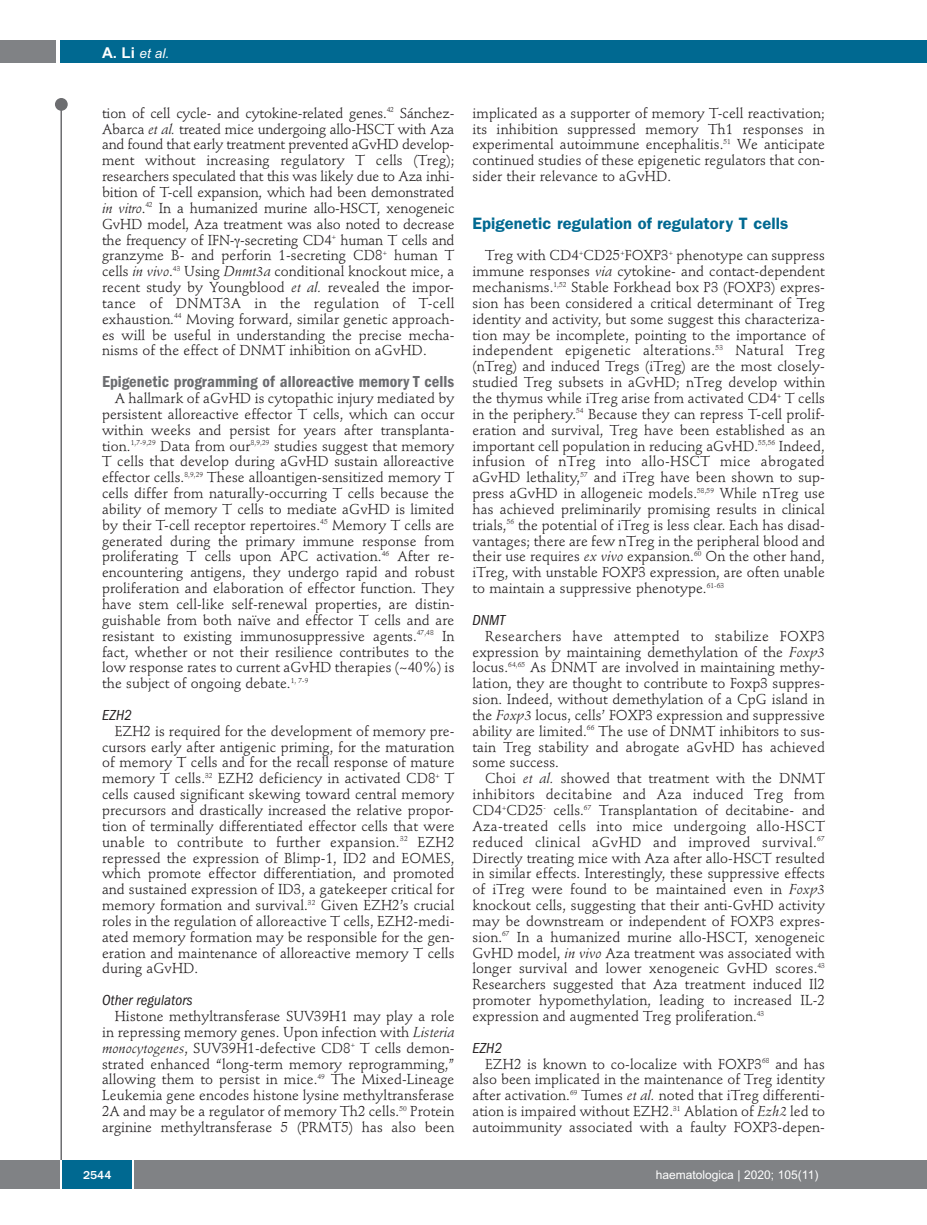
<style>
.page{position:relative;width:927px;height:1225px;background:#fff}
.page>*{position:absolute;margin:0;border:0;box-sizing:border-box;transform-origin:0 0}
.t1{font:600 condensed 16.5px "Franklin Gothic";letter-spacing:.005em;color:#6c6d70}
.t2{font:600 16.5px "Franklin Gothic";letter-spacing:.005em;color:#006991}
.t3{font:italic condensed 15px "Franklin Gothic";letter-spacing:.005em;color:#231f20}
.t4{font:14.25px/15.9px "Stempel Schneidler";letter-spacing:.005em;color:#231f20;text-align:justify}
.t5{font:italic 13.5px "Arial";color:#fff}
.t6{font:12px "Arial";color:#fff}
.t7{font:500 12px "Franklin Gothic";color:#fff}
.s1{font-weight:700;font-style:normal;font-size:15px}
.s2{font-style:italic}
</style>
<div class="page">
<div style="left:911px;top:40px;width:16px;height:22px;background:#006991"></div>
<div style="left:910px;top:1160px;width:17px;height:28px;background:#808285"></div>
<div style="left:55px;top:98px;width:13px;height:13px;background:#6c6d70;border-radius:50%"></div>
<hr style="left:60px;top:101px;width:2px;height:1061px;background:#6c6d70">
<div style="left:60px;top:40px;width:852px;height:22px;background:#006991"></div>
<div style="left:0;top:40px;width:56px;height:22px;background:#808285"></div>
<div style="left:0;top:1160px;width:911px;height:28px;background:#808285"></div>
<div style="left:62px;top:1160px;width:71px;height:28px;background:#006991"></div>
<hr style="left:60px;top:1160px;width:2px;height:28px;background:#fff">
<svg style="left:133px;top:1160px;width:1px;height:28px"></svg>
<p class="t5" style="left:102px;top:45px;width:69px"><span class="s1">A. Li</span> et al.</p>
<p class="t4" style="left:102px;top:106px;width:354px">tion of cell cycle- and cytokine-related genes.<sup>42</sup> Sánchez-Abarca <span class="s2">et al.</span> treated mice undergoing allo-HSCT with Aza and found that early treatment prevented aGvHD develop&shy;ment without increasing regulatory T cells (Treg); researchers speculated that this was likely due to Aza inhi&shy;bition of T-cell expansion, which had been demonstrated <span class="s2">in vitro</span>.<sup>42</sup> In a humanized murine allo-HSCT, xenogeneic GvHD model, Aza treatment was also noted to decrease the frequency of IFN- -secreting CD4<sup>+</sup> human T cells and granzyme B- and perforin 1-secreting CD8<sup>+</sup> human T cells <span class="s2">in vivo</span>.<sup>43</sup> Using <span class="s2">Dnmt3a</span> conditional knockout mice, a recent study by Youngblood <span class="s2">et al.</span> revealed the impor&shy;tance of DNMT3A in the regulation of T-cell exhaustion.<sup>44</sup> Moving forward, similar genetic approach&shy;es will be useful in understanding the precise mecha&shy;nisms of the effect of DNMT inhibition on aGvHD.</p>
<p class="t1" style="left:102px;top:376px;width:354px">Epigenetic programming of alloreactive memory T cells</p>
<p class="t4" style="left:102px;top:391px;width:354px;text-indent:13px">A hallmark of aGvHD is cytopathic injury mediated by persistent alloreactive effector T cells, which can occur within weeks and persist for years after transplanta&shy;tion.<sup>1,7-9,29</sup> Data from our<sup>8,9,29</sup> studies suggest that memory T cells that develop during aGvHD sustain alloreactive effector cells.<sup>8,9,29</sup> These alloantigen-sensitized memory T cells differ from naturally-occurring T cells because the ability of memory T cells to mediate aGvHD is limited by their T-cell receptor repertoires.<sup>45</sup> Memory T cells are generated during the primary immune response from proliferating T cells upon APC activation.<sup>46</sup> After re&shy;encountering antigens, they undergo rapid and robust proliferation and elaboration of effector function. They have stem cell-like self-renewal properties, are distin&shy;guishable from both naïve and effector T cells and are resistant to existing immunosuppressive agents.<sup>47,48</sup> In fact, whether or not their resilience contributes to the low response rates to current aGvHD therapies (~40%) is the subject of ongoing debate.<sup>1,</sup> <sup>7-9</sup></p>
<p class="t3" style="left:102px;top:710px;width:31px">EZH2</p>
<p class="t4" style="left:102px;top:724px;width:354px;text-indent:13px">EZH2 is required for the development of memory pre&shy;cursors early after antigenic priming, for the maturation of memory T cells and for the recall response of mature memory T cells.<sup>32</sup> EZH2 deficiency in activated CD8<sup>+</sup> T cells caused significant skewing toward central memory precursors and drastically increased the relative propor&shy;tion of terminally differentiated effector cells that were unable to contribute to further expansion.<sup>32</sup> EZH2 repressed the expression of Blimp-1, ID2 and EOMES, which promote effector differentiation, and promoted and sustained expression of ID3, a gatekeeper critical for memory formation and survival.<sup>32</sup> Given EZH2’s crucial roles in the regulation of alloreactive T cells, EZH2-medi&shy;ated memory formation may be responsible for the gen&shy;eration and maintenance of alloreactive memory T cells during aGvHD.</p>
<p class="t3" style="left:102px;top:995px;width:92px">Other regulators</p>
<p class="t4" style="left:102px;top:1009px;width:354px;text-indent:13px">Histone methyltransferase SUV39H1 may play a role in repressing memory genes. Upon infection with <span class="s2">Listeria monocytogenes</span>, SUV39H1-defective CD8<sup>+</sup> T cells demon&shy;strated enhanced “long-term memory reprogramming,” allowing them to persist in mice.<sup>49</sup> The Mixed-Lineage Leukemia gene encodes histone lysine methyltransferase 2A and may be a regulator of memory Th2 cells.<sup>50</sup> Protein arginine methyltransferase 5 (PRMT5) has also been</p>
<p class="t4" style="left:472px;top:106px;width:354px">implicated as a supporter of memory T-cell reactivation; its inhibition suppressed memory Th1 responses in experimental autoimmune encephalitis.<sup>51</sup> We anticipate continued studies of these epigenetic regulators that con&shy;sider their relevance to aGvHD.</p>
<p class="t2" style="left:472px;top:217px;width:317px">Epigenetic regulation of regulatory T cells</p>
<p class="t4" style="left:472px;top:249px;width:354px;text-indent:13px">Treg with CD4<sup>+</sup>CD25<sup>+</sup>FOXP3<sup>+</sup> phenotype can suppress immune responses <span class="s2">via</span> cytokine- and contact-dependent mechanisms.<sup>1,52</sup> Stable Forkhead box P3 (FOXP3) expres&shy;sion has been considered a critical determinant of Treg identity and activity, but some suggest this characteriza&shy;tion may be incomplete, pointing to the importance of independent epigenetic alterations.<sup>53</sup> Natural Treg (nTreg) and induced Tregs (iTreg) are the most closely&shy;studied Treg subsets in aGvHD; nTreg develop within the thymus while iTreg arise from activated CD4<sup>+</sup> T cells in the periphery.<sup>54</sup> Because they can repress T-cell prolif&shy;eration and survival, Treg have been established as an important cell population in reducing aGvHD.<sup>55,56</sup> Indeed, infusion of nTreg into allo-HSCT mice abrogated aGvHD lethality,<sup>57</sup> and iTreg have been shown to sup&shy;press aGvHD in allogeneic models.<sup>58,59</sup> While nTreg use has achieved preliminarily promising results in clinical trials,<sup>56</sup> the potential of iTreg is less clear. Each has disad&shy;vantages; there are few nTreg in the peripheral blood and their use requires <span class="s2">ex vivo</span> expansion.<sup>60</sup> On the other hand, iTreg, with unstable FOXP3 expression, are often unable to maintain a suppressive phenotype.<sup>61-63</sup></p>
<p class="t3" style="left:472px;top:615px;width:34px">DNMT</p>
<p class="t4" style="left:472px;top:629px;width:354px;text-indent:13px">Researchers have attempted to stabilize FOXP3 expression by maintaining demethylation of the <span class="s2">Foxp3 </span>locus.<sup>64,65</sup> As DNMT are involved in maintaining methy&shy;lation, they are thought to contribute to Foxp3 suppres&shy;sion. Indeed, without demethylation of a CpG island in the <span class="s2">Foxp3</span> locus, cells’ FOXP3 expression and suppressive ability are limited.<sup>66</sup> The use of DNMT inhibitors to sus&shy;tain Treg stability and abrogate aGvHD has achieved some success.</p>
<p class="t4" style="left:472px;top:772px;width:354px;text-indent:13px">Choi <span class="s2">et al.</span> showed that treatment with the DNMT inhibitors decitabine and Aza induced Treg from CD4<sup>+</sup>CD25<sup>-</sup> cells.<sup>67</sup> Transplantation of decitabine- and Aza-treated cells into mice undergoing allo-HSCT reduced clinical aGvHD and improved survival.<sup>67<br></sup>Directly treating mice with Aza after allo-HSCT resulted in similar effects. Interestingly, these suppressive effects of iTreg were found to be maintained even in <span class="s2">Foxp3 </span>knockout cells, suggesting that their anti-GvHD activity may be downstream or independent of FOXP3 expres&shy;sion.<sup>67</sup> In a humanized murine allo-HSCT, xenogeneic GvHD model, <span class="s2">in vivo</span> Aza treatment was associated with longer survival and lower xenogeneic GvHD scores.<sup>43<br></sup>Researchers suggested that Aza treatment induced Il2 promoter hypomethylation, leading to increased IL-2 expression and augmented Treg proliferation.<sup>43</sup></p>
<p class="t3" style="left:472px;top:1042px;width:31px">EZH2</p>
<p class="t4" style="left:472px;top:1057px;width:354px;text-indent:13px">EZH2 is known to co-localize with FOXP3<sup>68</sup> and has also been implicated in the maintenance of Treg identity after activation.<sup>69</sup> Tumes <span class="s2">et al.</span> noted that iTreg differenti&shy;ation is impaired without EZH2.<sup>31</sup> Ablation of <span class="s2">Ezh2</span> led to autoimmunity associated with a faulty FOXP3-depen-</p>
<p class="t7" style="left:83px;top:1167px;width:30px">2544</p>
<p class="t6" style="left:656px;top:1167px;width:164px">haematologica | 2020; 105(11)</p>
</div>
